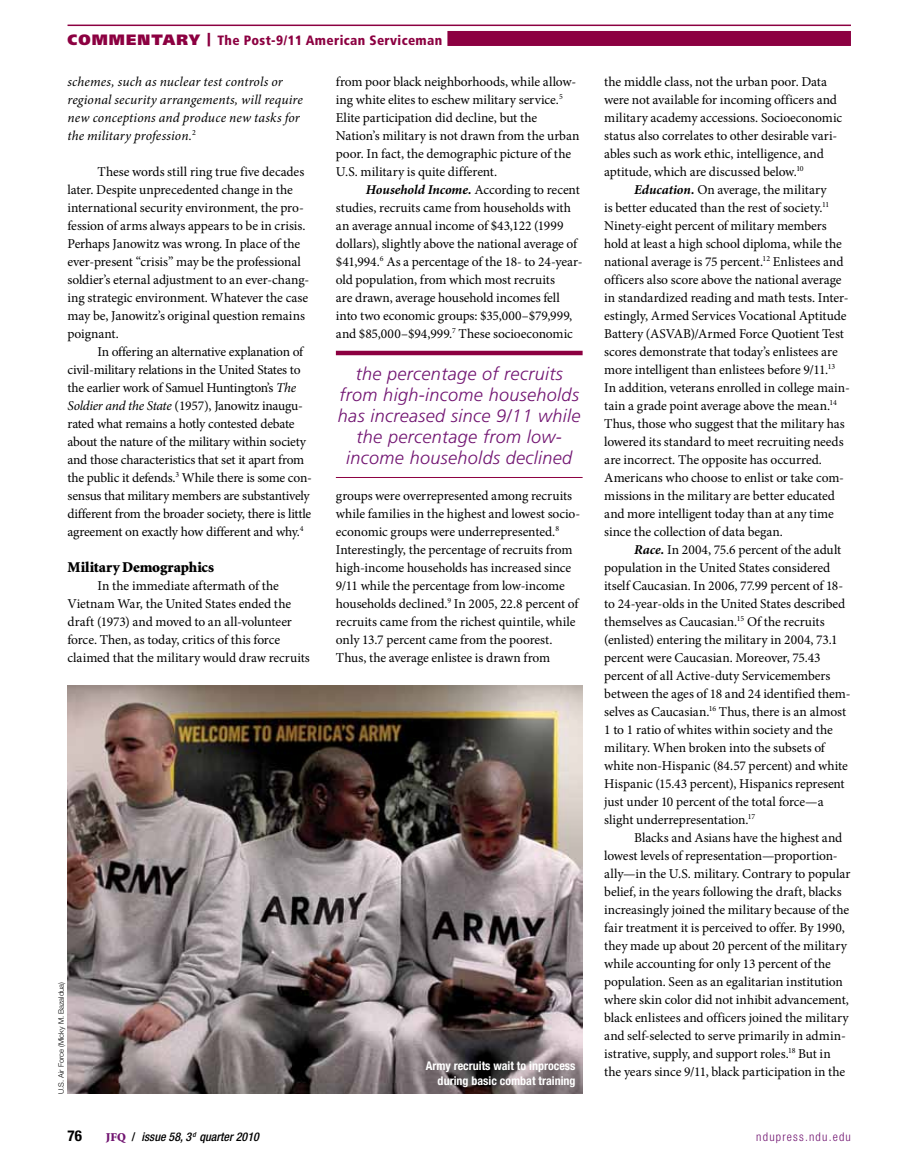
<style>
.page{position:relative;width:905px;height:1175px;background:#fff}
.page>*{position:absolute;margin:0;border:0;box-sizing:border-box;transform-origin:0 0}
.t1{font:italic 300 18px/21px "Frutiger LT Std";letter-spacing:.02em;color:#711471;text-align:center}
.t2{font:900 15px "Minion Std";letter-spacing:-.005em;color:#000}
.t3{font:700 condensed 15px "Helvetica Neue LT Std";color:#000}
.t4{font:13.5px/18px "Minion Pro";letter-spacing:-.01em;color:#000}
.t5{font:italic 13.5px/18px "Minion Pro";letter-spacing:.01em;color:#000}
.t6{font:900 condensed 13.5px "Frutiger LT Std";letter-spacing:.025em;color:#8c0041}
.t7{font:700 condensed 12px/15px "Helvetica Neue LT Std";color:#fff;text-align:right}
.t8{font:italic 500 condensed 12px "Helvetica Neue LT Std";color:#000}
.t9{font:300 condensed 12px "Helvetica Neue LT Std";letter-spacing:.1em;color:#711471}
.t10{font:300 7.5px "Helvetica Neue LT Std";color:#000}
.s1{font-stretch:normal;font-size:15px}
.s2{font-stretch:normal}
.s3{font-style:italic}
.s4{font-weight:700;font-style:italic}
.s5{font-family:"Minion Std";font-weight:900;font-style:normal;font-stretch:normal;color:#711471}
.s6{font-style:normal}
</style>
<div class="page">
<hr style="left:68px;top:25px;width:782px;height:1px;background:#8c0041">
<div style="left:447px;top:31px;width:403px;height:15px;background:#8c0041"></div>
<hr style="left:336px;top:351px;width:246px;height:4px;background:#8c0041">
<hr style="left:336px;top:477px;width:246px;height:1px;background:#8c0041">
<img style="left:68px;top:685px;width:514px;height:409px">
<p class="t6" style="left:68px;top:32px;width:376px"><span class="s1">COMMENTARY</span> <span class="s2">|</span> The Post-9/11 American Serviceman</p>
<p class="t5" style="left:68px;top:72px;width:237px">schemes, such as nuclear test controls or regional security arrangements, will require new conceptions and produce new tasks for the military profession.<sup>2</sup></p>
<p class="t4" style="left:68px;top:162px;width:243px;text-indent:30px">These words still ring true five decades later. Despite unprecedented change in the international security environment, the pro&shy;fession of arms always appears to be in crisis.<br>Perhaps Janowitz was wrong. In place of the ever-present “crisis” may be the professional soldier’s eternal adjustment to an ever-chang&shy;ing strategic environment. Whatever the case may be, Janowitz’s original question remains poignant.</p>
<p class="t4" style="left:67px;top:342px;width:246px;text-indent:30px">In offering an alternative explanation of civil-military relations in the United States to the earlier work of Samuel Huntington’s <span class="s3">The Soldier and the State</span> (1957), Janowitz inaugu&shy;rated what remains a hotly contested debate about the nature of the military within society and those characteristics that set it apart from the public it defends.<sup>3</sup> While there is some con&shy;sensus that military members are substantively different from the broader society, there is little agreement on exactly how different and why.<sup>4</sup></p>
<p class="t2" style="left:68px;top:559px;width:148px">Military Demographics</p>
<p class="t4" style="left:68px;top:576px;width:244px;text-indent:30px">In the immediate aftermath of the Vietnam War, the United States ended the draft (1973) and moved to an all-volunteer force. Then, as today, critics of this force claimed that the military would draw recruits</p>
<p class="t4" style="left:336px;top:72px;width:245px">from poor black neighborhoods, while allow&shy;ing white elites to eschew military service.<sup>5<br></sup>Elite participation did decline, but the Nation’s military is not drawn from the urban poor. In fact, the demographic picture of the U.S. military is quite different.</p>
<p class="t4" style="left:336px;top:180px;width:248px;text-indent:30px"><span class="s4">Household Income.</span> According to recent studies, recruits came from households with an average annual income of $43,122 (1999 dollars), slightly above the national average of $41,994.<sup>6</sup> As a percentage of the 18- to 24-year&shy;old population, from which most recruits<br>are drawn, average household incomes fell into two economic groups: $35,000–$79,999, and $85,000–$94,999.<sup>7</sup> These socioeconomic</p>
<h1 class="t1" style="left:338px;top:363px;width:244px">the percentage of recruits from high-income households has increased since 9/11 while the percentage from low&shy;income households declined</h1>
<p class="t4" style="left:336px;top:486px;width:246px">groups were overrepresented among recruits while families in the highest and lowest socio&shy;economic groups were underrepresented.<sup>8<br></sup>Interestingly, the percentage of recruits from high-income households has increased since 9/11 while the percentage from low-income households declined.<sup>9</sup> In 2005, 22.8 percent of recruits came from the richest quintile, while only 13.7 percent came from the poorest.<br>Thus, the average enlistee is drawn from</p>
<p class="t10" style="left:57px;top:1094px;width:113px;rotate:-90deg">U.S. Air Force (Micky M. Bazaldua)</p>
<p class="t7" style="left:425px;top:1058px;width:151px">Army recruits wait to inprocess during basic combat training</p>
<p class="t4" style="left:604px;top:72px;width:239px">the middle class, not the urban poor. Data were not available for incoming officers and military academy accessions. Socioeconomic status also correlates to other desirable vari&shy;ables such as work ethic, intelligence, and aptitude, which are discussed below.<sup>10</sup></p>
<p class="t4" style="left:604px;top:180px;width:247px;text-indent:30px"><span class="s4">Education.</span> On average, the military<br>is better educated than the rest of society.<sup>11<br></sup>Ninety-eight percent of military members hold at least a high school diploma, while the national average is 75 percent.<sup>12</sup> Enlistees and officers also score above the national average in standardized reading and math tests. Inter&shy;estingly, Armed Services Vocational Aptitude Battery (ASVAB)/Armed Force Quotient Test scores demonstrate that today’s enlistees are more intelligent than enlistees before 9/11.<sup>13<br></sup>In addition, veterans enrolled in college main&shy;tain a grade point average above the mean.<sup>14<br></sup>Thus, those who suggest that the military has lowered its standard to meet recruiting needs are incorrect. The opposite has occurred.<br>Americans who choose to enlist or take com&shy;missions in the military are better educated and more intelligent today than at any time since the collection of data began.</p>
<p class="t4" style="left:604px;top:540px;width:248px;text-indent:30px"><span class="s4">Race.</span> In 2004, 75.6 percent of the adult population in the United States considered itself Caucasian. In 2006, 77.99 percent of 18- to 24-year-olds in the United States described themselves as Caucasian.<sup>15</sup> Of the recruits (enlisted) entering the military in 2004, 73.1 percent were Caucasian. Moreover, 75.43 percent of all Active-duty Servicemembers between the ages of 18 and 24 identified them&shy;selves as Caucasian.<sup>16</sup> Thus, there is an almost 1 to 1 ratio of whites within society and the military. When broken into the subsets of white non-Hispanic (84.57 percent) and white Hispanic (15.43 percent), Hispanics represent just under 10 percent of the total force—a slight underrepresentation.<sup>17</sup></p>
<p class="t4" style="left:604px;top:828px;width:248px;text-indent:30px">Blacks and Asians have the highest and lowest levels of representation—proportion&shy;ally—in the U.S. military. Contrary to popular belief, in the years following the draft, blacks increasingly joined the military because of the fair treatment it is perceived to offer. By 1990, they made up about 20 percent of the military while accounting for only 13 percent of the population. Seen as an egalitarian institution where skin color did not inhibit advancement, black enlistees and officers joined the military and self-selected to serve primarily in admin&shy;istrative, supply, and support roles.<sup>18</sup> But in the years since 9/11, black participation in the</p>
<p class="t3" style="left:68px;top:1126px;width:16px">76</p>
<p class="t8" style="left:106px;top:1129px;width:154px"><span class="s5">JFQ</span> <span class="s6">/</span> issue 58, 3 <sup>d</sup> quarter 2010</p>
<p class="t9" style="left:756px;top:1129px;width:96px">ndupress.ndu.edu</p>
</div>
